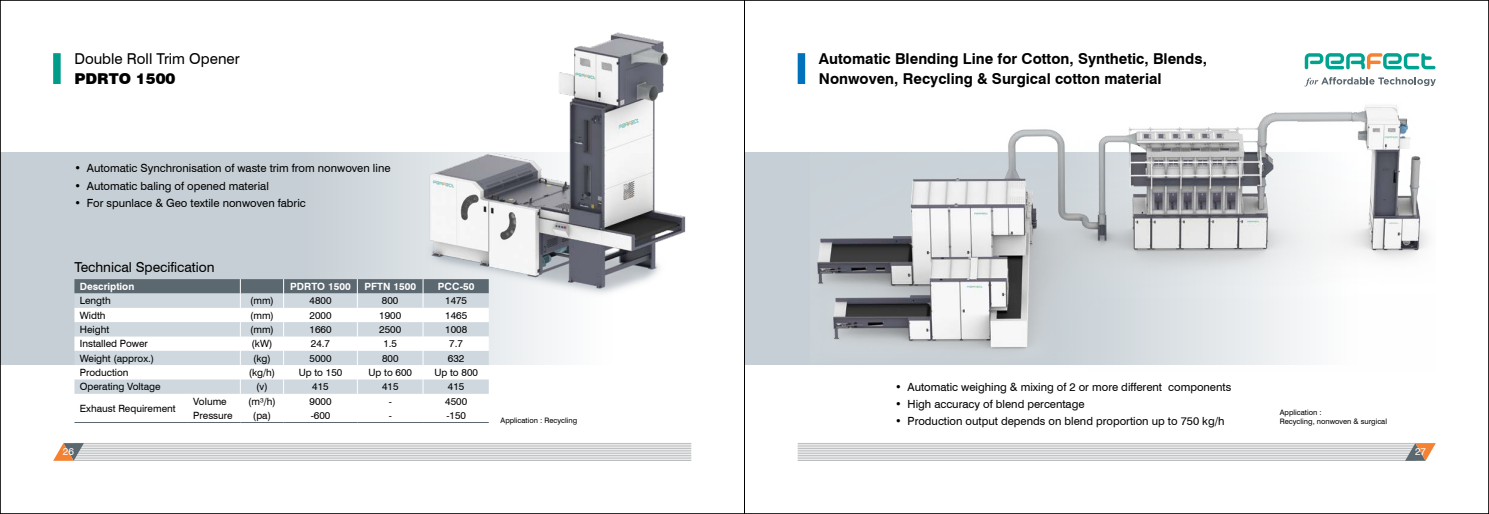
<style>
.page{position:relative;width:1489px;height:514px;background:#fff}
.page>*{position:absolute;margin:0;border:0;box-sizing:border-box;transform-origin:0 0}
.t1{font:700 15px/20px "Swiss 721 BT";color:#000}
.t2{font:15px "Swiss 721 BT";color:#000}
.t3{font:900 15px "Swiss 721 BT";color:#000}
.t4{font:13.75px "Swiss 721 BT";color:#000}
.t5{font:11.25px "Swiss 721 BT";color:#000}
.t6{font:10px "Swiss 721 BT";color:#000}
.t7{font:700 10px "Swiss 721 BT";color:#fff}
.t8{font:10px "Swiss 721 BT";color:#fff}
.t9{font:7.5px/9px "Swiss 721 BT";color:#000}
</style>
<div class="page">
<hr style="left:797px;top:443px;width:618px;height:1px;background:#bcbec0">
<hr style="left:797px;top:445px;width:618px;height:1px;background:#bcbec0">
<hr style="left:797px;top:446px;width:618px;height:1px;background:#bcbec0">
<hr style="left:797px;top:448px;width:618px;height:1px;background:#bcbec0">
<hr style="left:797px;top:450px;width:618px;height:1px;background:#bcbec0">
<hr style="left:797px;top:451px;width:618px;height:1px;background:#bcbec0">
<hr style="left:797px;top:453px;width:618px;height:1px;background:#bcbec0">
<hr style="left:797px;top:455px;width:618px;height:1px;background:#bcbec0">
<hr style="left:797px;top:457px;width:618px;height:1px;background:#bcbec0">
<hr style="left:797px;top:458px;width:618px;height:1px;background:#bcbec0">
<hr style="left:797px;top:460px;width:618px;height:1px;background:#bcbec0">
<svg style="left:1404px;top:443px;width:31px;height:18px"></svg>
<div style="left:744px;top:152px;width:613px;height:213px;background:#c6cfd5"></div>
<img style="left:817px;top:105px;width:611px;height:260px">
<div style="left:797px;top:53px;width:8px;height:31px;background:#0072bc"></div>
<svg style="left:1304px;top:77px;width:131px;height:10px"></svg>
<svg style="left:1304px;top:53px;width:131px;height:16px"></svg>
<div style="left:53px;top:53px;width:8px;height:31px;background:#009c8a"></div>
<svg style="left:2px;top:152px;width:553px;height:213px;fill:#c6cfd5"></svg>
<hr style="left:74px;top:443px;width:617px;height:1px;background:#bcbec0">
<hr style="left:74px;top:445px;width:617px;height:1px;background:#bcbec0">
<hr style="left:74px;top:446px;width:617px;height:1px;background:#bcbec0">
<hr style="left:74px;top:448px;width:617px;height:1px;background:#bcbec0">
<hr style="left:74px;top:450px;width:617px;height:1px;background:#bcbec0">
<hr style="left:74px;top:451px;width:617px;height:1px;background:#bcbec0">
<hr style="left:74px;top:453px;width:617px;height:1px;background:#bcbec0">
<hr style="left:74px;top:455px;width:617px;height:1px;background:#bcbec0">
<hr style="left:74px;top:457px;width:617px;height:1px;background:#bcbec0">
<hr style="left:74px;top:458px;width:617px;height:1px;background:#bcbec0">
<hr style="left:74px;top:460px;width:617px;height:1px;background:#bcbec0">
<svg style="left:53px;top:443px;width:31px;height:18px"></svg>
<img style="left:423px;top:32px;width:263px;height:265px">
<svg style="left:74px;top:279px;width:415px;height:115px"></svg>
<hr style="left:74px;top:422px;width:114px;height:1px;background:#5b6870">
<hr style="left:188px;top:422px;width:52px;height:1px;background:#5b6870">
<hr style="left:240px;top:422px;width:43px;height:1px;background:#5b6870">
<hr style="left:283px;top:422px;width:74px;height:1px;background:#5b6870">
<hr style="left:357px;top:422px;width:66px;height:1px;background:#5b6870">
<hr style="left:423px;top:422px;width:66px;height:1px;background:#5b6870">
<hr style="left:744px;top:0;width:1px;height:514px;background:#000">
<h1 class="t2" style="left:74px;top:48px;width:167px">Double Roll Trim Opener</h1>
<h1 class="t3" style="left:74px;top:70px;width:102px">PDRTO 1500</h1>
<p class="t5" style="left:74px;top:161px;width:317px">• Automatic Synchronisation of waste trim from nonwoven line</p>
<p class="t5" style="left:74px;top:178px;width:196px">• Automatic baling of opened material</p>
<p class="t5" style="left:74px;top:195px;width:233px">• For spunlace &amp; Geo textile nonwoven fabric</p>
<p class="t4" style="left:74px;top:257px;width:142px">Technical Specification</p>
<p class="t7" style="left:80px;top:279px;width:56px">Description</p>
<p class="t7" style="left:290px;top:279px;width:62px">PDRTO 1500</p>
<p class="t7" style="left:364px;top:279px;width:53px">PFTN 1500</p>
<p class="t7" style="left:438px;top:279px;width:38px">PCC-50</p>
<p class="t6" style="left:80px;top:294px;width:32px">Length</p>
<p class="t6" style="left:250px;top:294px;width:25px">(mm)</p>
<p class="t6" style="left:309px;top:294px;width:23px">4800</p>
<p class="t6" style="left:382px;top:294px;width:18px">800</p>
<p class="t6" style="left:445px;top:294px;width:23px">1475</p>
<p class="t6" style="left:80px;top:308px;width:27px">Width</p>
<p class="t6" style="left:250px;top:308px;width:25px">(mm)</p>
<p class="t6" style="left:309px;top:308px;width:23px">2000</p>
<p class="t6" style="left:379px;top:308px;width:23px">1900</p>
<p class="t6" style="left:445px;top:308px;width:23px">1465</p>
<p class="t6" style="left:80px;top:322px;width:31px">Height</p>
<p class="t6" style="left:250px;top:322px;width:25px">(mm)</p>
<p class="t6" style="left:309px;top:322px;width:23px">1660</p>
<p class="t6" style="left:379px;top:322px;width:23px">2500</p>
<p class="t6" style="left:445px;top:322px;width:23px">1008</p>
<p class="t6" style="left:80px;top:337px;width:70px">Installed Power</p>
<p class="t6" style="left:251px;top:337px;width:22px">(kW)</p>
<p class="t6" style="left:311px;top:337px;width:21px">24.7</p>
<p class="t6" style="left:383px;top:337px;width:15px">1.5</p>
<p class="t6" style="left:449px;top:337px;width:15px">7.7</p>
<p class="t6" style="left:80px;top:351px;width:76px">Weight (approx.)</p>
<p class="t6" style="left:253px;top:351px;width:19px">(kg)</p>
<p class="t6" style="left:309px;top:351px;width:23px">5000</p>
<p class="t6" style="left:382px;top:351px;width:18px">800</p>
<p class="t6" style="left:448px;top:351px;width:18px">632</p>
<p class="t6" style="left:80px;top:365px;width:50px">Production</p>
<p class="t6" style="left:249px;top:365px;width:28px">(kg/h)</p>
<p class="t6" style="left:299px;top:365px;width:45px">Up to 150</p>
<p class="t6" style="left:368px;top:365px;width:45px">Up to 600</p>
<p class="t6" style="left:434px;top:365px;width:45px">Up to 800</p>
<p class="t6" style="left:80px;top:380px;width:82px">Operating Voltage</p>
<p class="t6" style="left:256px;top:380px;width:13px">(v)</p>
<p class="t6" style="left:312px;top:380px;width:18px">415</p>
<p class="t6" style="left:382px;top:380px;width:18px">415</p>
<p class="t6" style="left:448px;top:380px;width:18px">415</p>
<p class="t6" style="left:80px;top:401px;width:97px">Exhaust Requirement</p>
<p class="t6" style="left:193px;top:394px;width:35px">Volume</p>
<p class="t6" style="left:248px;top:394px;width:29px">(m³/h)</p>
<p class="t6" style="left:309px;top:394px;width:23px">9000</p>
<p class="t6" style="left:388px;top:394px;width:5px">-</p>
<p class="t6" style="left:445px;top:394px;width:23px">4500</p>
<p class="t6" style="left:193px;top:408px;width:41px">Pressure</p>
<p class="t6" style="left:253px;top:408px;width:20px">(pa)</p>
<p class="t6" style="left:311px;top:408px;width:21px">-600</p>
<p class="t6" style="left:388px;top:408px;width:5px">-</p>
<p class="t6" style="left:446px;top:408px;width:21px">-150</p>
<p class="t8" style="left:63px;top:445px;width:12px">26</p>
<p class="t9" style="left:500px;top:415px;width:78px">Application : Recycling</p>
<h1 class="t1" style="left:819px;top:48px;width:389px">Automatic Blending Line for Cotton, Synthetic, Blends,<br>Nonwoven, Recycling &amp; Surgical cotton material</h1>
<p class="t5" style="left:895px;top:379px;width:337px">• Automatic weighing &amp; mixing of 2 or more different components</p>
<p class="t5" style="left:895px;top:396px;width:191px">• High accuracy of blend percentage</p>
<p class="t5" style="left:895px;top:413px;width:331px">• Production output depends on blend proportion up to 750 kg/h</p>
<p class="t9" style="left:1279px;top:408px;width:109px">Application :<br>Recycling, nonwoven &amp; surgical</p>
<p class="t8" style="left:1414px;top:445px;width:12px">27</p>
</div>
